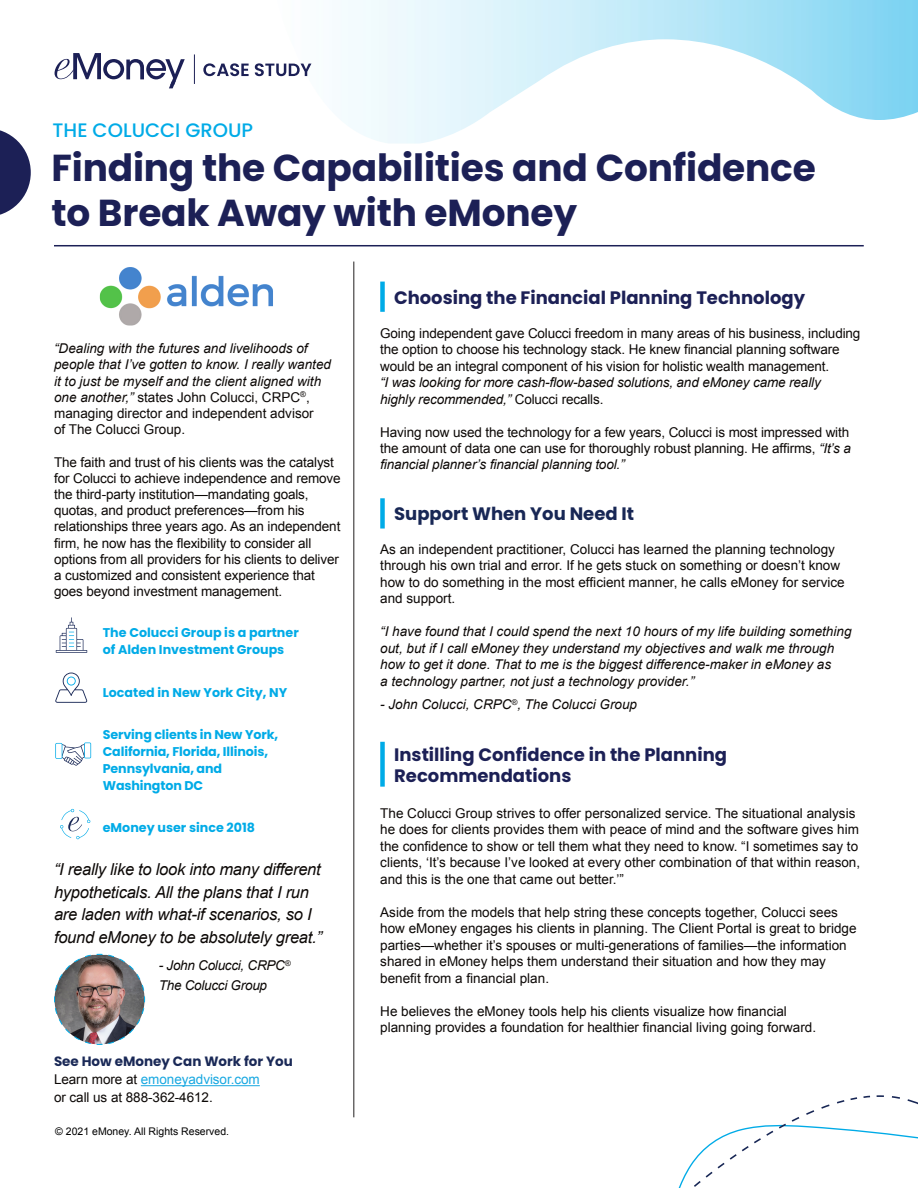
<style>
.page{position:relative;width:918px;height:1188px;background:#fff}
.page>*{position:absolute;margin:0;border:0;box-sizing:border-box;transform-origin:0 0}
.t1{font:700 37.5px/45px "Poppins";letter-spacing:-.005em;color:#1c2056}
.body{font:500 19.5px "Poppins";color:#00abe7}
.t2{font:700 18px/21.6px "Poppins";color:#1c2056}
.t3{font:700 18px "Poppins";color:#182755}
.t4{font:italic 16.5px/22.5px "Arial";letter-spacing:-.015em;color:#0c0806}
.body-2{font:13.5px/16.5px "Arial";color:#0c0806}
.t5{font:italic 13.5px/16.2px "Arial";color:#0c0806}
.t6{font:italic 13.5px/19.5px "Arial";letter-spacing:-.02em;color:#0c0806}
.t7{font:700 12.75px/17px "Poppins";color:#00abe7}
.t8{font:10.5px "Arial";color:#000}
.s1{font-style:normal}
.s2{font-family:"Poppins";font-weight:700;color:#1a2957}
.s3{color:#18a8e1}
.s4{font-style:italic}
</style>
<div class="page">
<svg style="left:0;top:130px;width:31px;height:85px"></svg>
<img style="left:280px;top:0;width:638px;height:144px">
<hr style="left:54px;top:245px;width:810px;height:1px;background:#1c2056">
<svg style="left:55px;top:53px;width:130px;height:35px"></svg>
<svg style="left:203px;top:63px;width:46px;height:13px"></svg>
<svg style="left:255px;top:63px;width:56px;height:13px"></svg>
<hr style="left:194px;top:54px;width:1px;height:30px;background:#1c2056">
<hr style="left:141px;top:1085px;width:119px;height:1px;background:#18a8e1">
<hr style="left:354px;top:262px;width:1px;height:855px;background:#231f20">
<svg style="left:678px;top:1095px;width:240px;height:93px"></svg>
<div style="left:380px;top:282px;width:5px;height:30px;background:#00abe7"></div>
<div style="left:380px;top:498px;width:5px;height:31px;background:#00abe7"></div>
<div style="left:380px;top:742px;width:5px;height:45px;background:#00abe7"></div>
<svg style="left:55px;top:673px;width:32px;height:30px"></svg>
<img style="left:100px;top:267px;width:173px;height:59px">
<svg style="left:60px;top:809px;width:30px;height:30px"></svg>
<svg style="left:55px;top:743px;width:36px;height:23px"></svg>
<svg style="left:56px;top:617px;width:31px;height:36px"></svg>
<img style="left:54px;top:953px;width:92px;height:92px">
<p class="body" style="left:53px;top:119px;width:202px">THE COLUCCI GROUP</p>
<p class="t1" style="left:51px;top:146px;width:766px">Finding the Capabilities and Confidence to Break Away with eMoney</p>
<p class="t5" style="left:54px;top:341px;width:278px">“Dealing with the futures and livelihoods of people that I’ve gotten to know. I really wanted it to just be myself and the client aligned with one another,” <span class="s1">states John Colucci, CRPC</span><sup>®</sup><span class="s1">, managing director and independent advisor<br>of The Colucci Group.</span></p>
<p class="body-2" style="left:54px;top:454px;width:288px">The faith and trust of his clients was the catalyst for Colucci to achieve independence and remove the third-party institution—mandating goals, quotas, and product preferences—from his relationships three years ago. As an independent firm, he now has the flexibility to consider all options from all providers for his clients to deliver a customized and consistent experience that goes beyond investment management.</p>
<p class="t7" style="left:103px;top:624px;width:198px">The Colucci Group is a partner of Alden Investment Groups</p>
<p class="t7" style="left:103px;top:684px;width:186px">Located in New York City, NY</p>
<p class="t7" style="left:103px;top:726px;width:177px">Serving clients in New York,<br>California, Florida, Illinois,<br>Pennsylvania, and<br>Washington DC</p>
<p class="t7" style="left:103px;top:819px;width:154px">eMoney user since 2018</p>
<p class="t4" style="left:54px;top:858px;width:270px">“I really like to look into many different hypotheticals. All the plans that I run are laden with what-if scenarios, so I found eMoney to be absolutely great.”</p>
<p class="t6" style="left:159px;top:956px;width:133px">- John Colucci, CRPC<sup>®<br></sup>The Colucci Group</p>
<p class="body-2" style="left:54px;top:1053px;width:240px;line-height:18px"><span class="s2">See How eMoney Can Work for You<br></span>Learn more at <span class="s3">emoneyadvisor.com<br></span>or call us at 888-362-4612.</p>
<p class="t8" style="left:55px;top:1125px;width:175px">© 2021 eMoney. All Rights Reserved.</p>
<p class="t2" style="left:394px;top:287px;width:413px">Choosing the Financial Planning Technology</p>
<p class="body-2" style="left:380px;top:325px;width:482px">Going independent gave Colucci freedom in many areas of his business, including the option to choose his technology stack. He knew financial planning software would be an integral component of his vision for holistic wealth management.<br><span class="s4">“I was looking for more cash-flow-based solutions, and eMoney came really<br>highly recommended,”</span> Colucci recalls.</p>
<p class="body-2" style="left:380px;top:424px;width:472px">Having now used the technology for a few years, Colucci is most impressed with the amount of data one can use for thoroughly robust planning. He affirms, <span class="s4">“It’s a financial planner’s financial planning tool.”</span></p>
<p class="t3" style="left:394px;top:503px;width:241px">Support When You Need It</p>
<p class="body-2" style="left:380px;top:541px;width:466px">As an independent practitioner, Colucci has learned the planning technology through his own trial and error. If he gets stuck on something or doesn’t know how to do something in the most efficient manner, he calls eMoney for service and support.</p>
<p class="t5" style="left:380px;top:624px;width:473px">“I have found that I could spend the next 10 hours of my life building something out, but if I call eMoney they understand my objectives and walk me through how to get it done. That to me is the biggest difference-maker in eMoney as<br>a technology partner, not just a technology provider.”</p>
<p class="t5" style="left:380px;top:696px;width:258px">- John Colucci, CRPC<sup>®</sup>, The Colucci Group</p>
<p class="t2" style="left:394px;top:744px;width:334px">Instilling Confidence in the Planning<br>Recommendations</p>
<p class="body-2" style="left:380px;top:805px;width:481px">The Colucci Group strives to offer personalized service. The situational analysis he does for clients provides them with peace of mind and the software gives him the confidence to show or tell them what they need to know. “I sometimes say to clients, ‘It’s because I’ve looked at every other combination of that within reason, and this is the one that came out better.’”</p>
<p class="body-2" style="left:380px;top:904px;width:478px">Aside from the models that help string these concepts together, Colucci sees how eMoney engages his clients in planning. The Client Portal is great to bridge parties—whether it’s spouses or multi-generations of families—the information shared in eMoney helps them understand their situation and how they may benefit from a financial plan.</p>
<p class="body-2" style="left:380px;top:1003px;width:437px">He believes the eMoney tools help his clients visualize how financial planning provides a foundation for healthier financial living going forward.</p>
</div>
